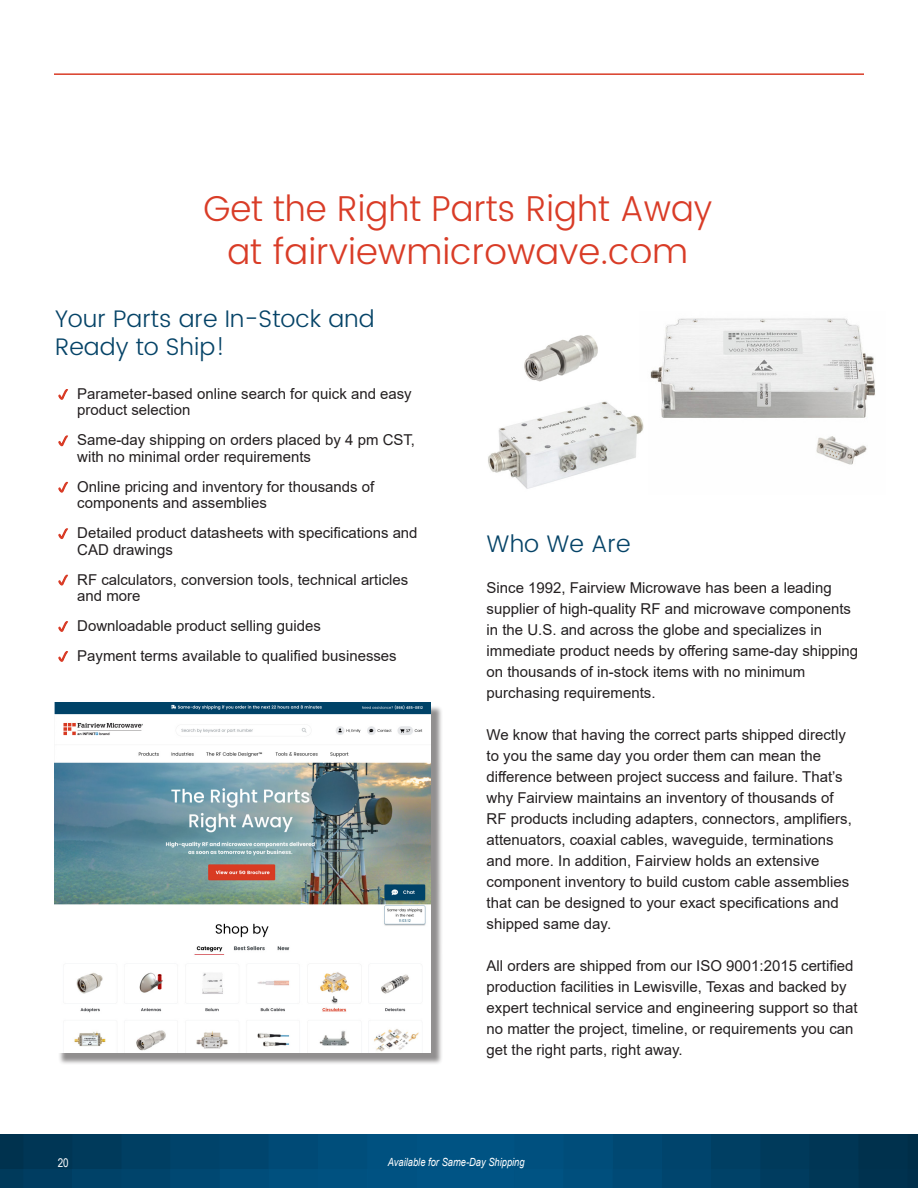
<style>
.page{position:relative;width:918px;height:1188px;background:#fff}
.page>*{position:absolute;margin:0;border:0;box-sizing:border-box;transform-origin:0 0}
.PSG_Header_1{font:300 36px/43px "Poppins";color:#d93c27;text-align:center;scale:.96 1}
.Header_for_Boiler_Pl{font:300 24px/28.8px "Poppins";color:#054367}
.t1{font:15px/21px "Arial";color:#231f20}
.t2{font:12px "Arial Narrow";color:#fff}
.t3{font:italic 11.25px "Arial";color:#fff;scale:.83 1}
</style>
<div class="page">
<svg style="left:0;top:1134px;width:918px;height:54px;background:#00446c"></svg>
<hr style="left:54px;top:73px;width:810px;height:2px;background:#d93c27">
<img style="left:650px;top:318px;width:225px;height:147px">
<img style="left:524px;top:335px;width:74px;height:47px">
<img style="left:488px;top:401px;width:156px;height:88px">
<div style="left:58px;top:705px;width:385px;height:360px;background:#231f20;opacity:.5"></div>
<img style="left:55px;top:702px;width:376px;height:351px">
<p class="PSG_Header_1" style="left:203px;top:188px;width:532px">Get the Right Parts Right Away at fairviewmicrowave.com</p>
<p class="Header_for_Boiler_Pl" style="left:55px;top:305px;width:321px">Your Parts are In-Stock and<br>Ready to Ship!</p>
<p class="t1" style="left:77px;top:385px;width:336px;line-height:16.5px">Parameter-based online search for quick and easy product selection</p>
<p class="t1" style="left:77px;top:432px;width:339px;line-height:16.5px">Same-day shipping on orders placed by 4 pm CST, with no minimal order requirements</p>
<p class="t1" style="left:77px;top:478px;width:299px;line-height:16.5px">Online pricing and inventory for thousands of components and assemblies</p>
<p class="t1" style="left:77px;top:525px;width:342px;line-height:16.5px">Detailed product datasheets with specifications and<br>CAD drawings</p>
<p class="t1" style="left:77px;top:571px;width:333px;line-height:16.5px">RF calculators, conversion tools, technical articles and more</p>
<p class="t1" style="left:77px;top:615px;width:245px">Downloadable product selling guides</p>
<p class="t1" style="left:77px;top:645px;width:321px">Payment terms available to qualified businesses</p>
<p class="Header_for_Boiler_Pl" style="left:487px;top:530px;width:145px">Who We Are</p>
<p class="t1" style="left:487px;top:578px;width:373px">Since 1992, Fairview Microwave has been a leading supplier of high-quality RF and microwave components in the U.S. and across the globe and specializes in immediate product needs by offering same-day shipping on thousands of in-stock items with no minimum purchasing requirements.</p>
<p class="t1" style="left:487px;top:724px;width:367px">We know that having the correct parts shipped directly to you the same day you order them can mean the difference between project success and failure. That’s why Fairview maintains an inventory of thousands of RF products including adapters, connectors, amplifiers, attenuators, coaxial cables, waveguide, terminations and more. In addition, Fairview holds an extensive component inventory to build custom cable assemblies that can be designed to your exact specifications and shipped same day.</p>
<p class="t1" style="left:487px;top:955px;width:373px">All orders are shipped from our ISO 9001:2015 certified production facilities in Lewisville, Texas and backed by expert technical service and engineering support so that no matter the project, timeline, or requirements you can get the right parts, right away.</p>
<p class="t2" style="left:58px;top:1154px;width:12px">20</p>
<p class="t3" style="left:388px;top:1155px;width:166px">Available for Same-Day Shipping</p>
</div>
